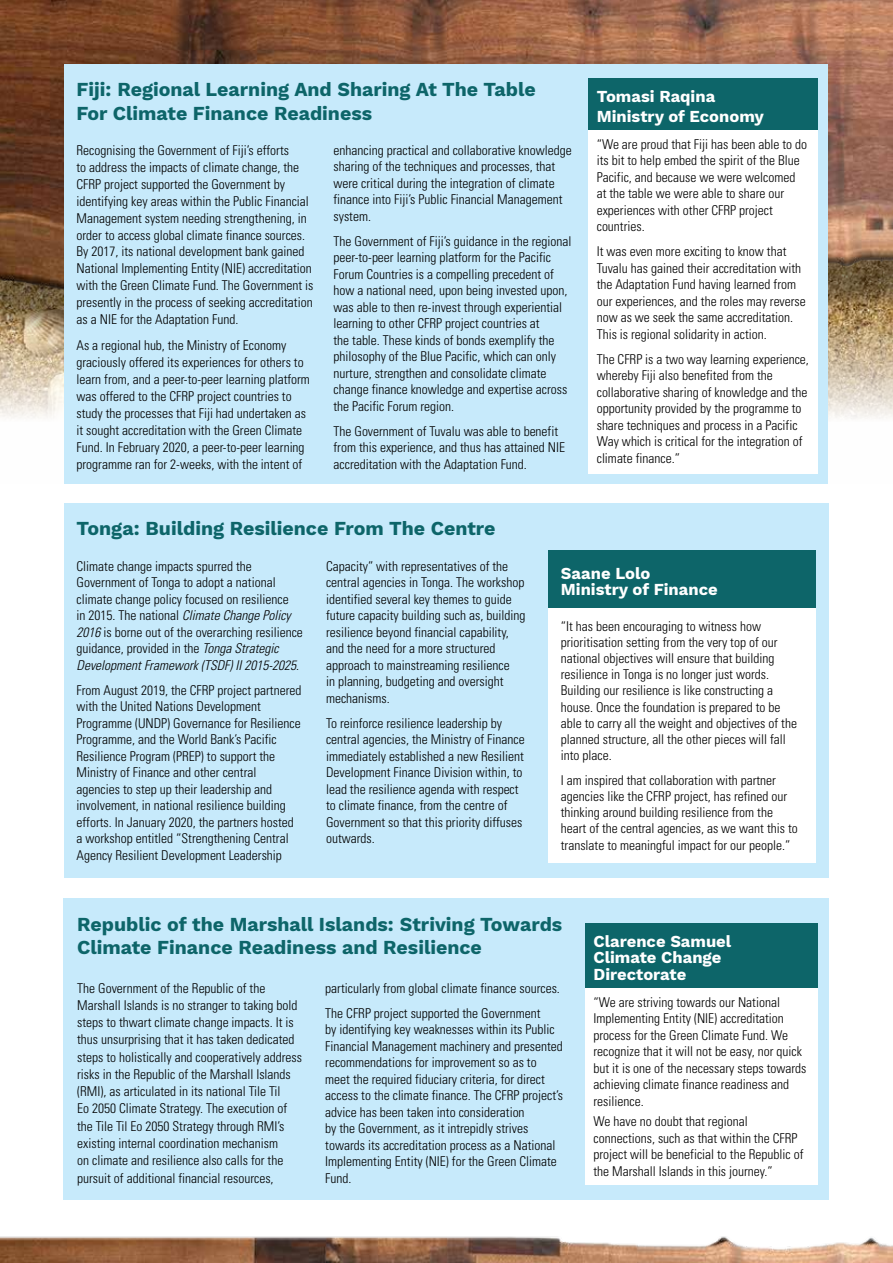
<style>
.page{position:relative;width:893px;height:1263px;background:#fff}
.page>*{position:absolute;margin:0;border:0;box-sizing:border-box;transform-origin:0 0}
.t1{font:700 19.5px/23.4px "Work Sans";color:#0d6569}
.t2{font:700 16.5px/16.5px "Work Sans";color:#fff}
.t3{font:300 condensed 13.5px/16.5px "Univers";color:#000}
.s1{font-style:italic}
</style>
<div class="page">
<img style="left:0;top:365px;width:893px;height:118px">
<img style="left:0;top:0;width:893px;height:333px">
<div style="left:65px;top:64px;width:763px;height:419px;background:#c7eafb"></div>
<div style="left:65px;top:504px;width:764px;height:374px;background:#c7eafb"></div>
<div style="left:63px;top:898px;width:765px;height:301px;background:#c7eafb"></div>
<div style="left:585px;top:923px;width:232px;height:65px;background:#0d6569"></div>
<div style="left:585px;top:988px;width:232px;height:196px;background:#fff"></div>
<div style="left:548px;top:551px;width:268px;height:57px;background:#0d6569"></div>
<div style="left:548px;top:608px;width:268px;height:254px;background:#fff"></div>
<img style="left:0;top:1236px;width:893px;height:27px">
<div style="left:588px;top:78px;width:229px;height:52px;background:#0d6569"></div>
<div style="left:588px;top:130px;width:229px;height:344px;background:#fff"></div>
<h1 class="t1" style="left:77px;top:79px;width:461px">Fiji: Regional Learning And Sharing At The Table<br>For Climate Finance Readiness</h1>
<p class="t3" style="left:77px;top:141px;width:238px;line-height:17px">Recognising the Government of Fiji’s efforts<br>to address the impacts of climate change, the CFRP project supported the Government by identifying key areas within the Public Financial Management system needing strengthening, in order to access global climate finance sources.<br>By 2017, its national development bank gained National Implementing Entity (NIE) accreditation with the Green Climate Fund. The Government is presently in the process of seeking accreditation as a NIE for the Adaptation Fund.</p>
<p class="t3" style="left:77px;top:337px;width:235px;line-height:17px">As a regional hub, the Ministry of Economy graciously offered its experiences for others to learn from, and a peer-to-peer learning platform was offered to the CFRP project countries to study the processes that Fiji had undertaken as it sought accreditation with the Green Climate Fund. In February 2020, a peer-to-peer learning programme ran for 2-weeks, with the intent of</p>
<p class="t3" style="left:333px;top:142px;width:240px">enhancing practical and collaborative knowledge sharing of the techniques and processes, that were critical during the integration of climate finance into Fiji’s Public Financial Management system.</p>
<p class="t3" style="left:333px;top:233px;width:239px">The Government of Fiji’s guidance in the regional peer-to-peer learning platform for the Pacific Forum Countries is a compelling precedent of how a national need, upon being invested upon, was able to then re-invest through experiential learning to other CFRP project countries at<br>the table. These kinds of bonds exemplify the philosophy of the Blue Pacific, which can only nurture, strengthen and consolidate climate change finance knowledge and expertise across the Pacific Forum region.</p>
<p class="t3" style="left:333px;top:423px;width:233px">The Government of Tuvalu was able to benefit from this experience, and thus has attained NIE accreditation with the Adaptation Fund.</p>
<p class="t2" style="left:597px;top:87px;width:169px;line-height:19.8px">Tomasi Raqina<br>Ministry of Economy</p>
<p class="t3" style="left:597px;top:136px;width:212px">“We are proud that Fiji has been able to do its bit to help embed the spirit of the Blue Pacific, and because we were welcomed at the table we were able to share our experiences with other CFRP project countries.</p>
<p class="t3" style="left:597px;top:243px;width:211px">It was even more exciting to know that Tuvalu has gained their accreditation with the Adaptation Fund having learned from our experiences, and the roles may reverse now as we seek the same accreditation.<br>This is regional solidarity in action.</p>
<p class="t3" style="left:597px;top:351px;width:214px">The CFRP is a two way learning experience, whereby Fiji also benefited from the collaborative sharing of knowledge and the opportunity provided by the programme to share techniques and process in a Pacific Way which is critical for the integration of climate finance.”</p>
<h1 class="t1" style="left:77px;top:518px;width:421px">Tonga: Building Resilience From The Centre</h1>
<p class="t3" style="left:77px;top:558px;width:228px">Climate change impacts spurred the Government of Tonga to adopt a national climate change policy focused on resilience<br>in 2015. The national <span class="s1">Climate Change Policy 2016</span> is borne out of the overarching resilience guidance, provided in the <span class="s1">Tonga Strategic Development Framework (TSDF) II 2015-2025</span>.</p>
<p class="t3" style="left:77px;top:682px;width:226px">From August 2019, the CFRP project partnered with the United Nations Development Programme (UNDP) Governance for Resilience Programme, and the World Bank’s Pacific Resilience Program (PREP) to support the Ministry of Finance and other central agencies to step up their leadership and involvement, in national resilience building efforts. In January 2020, the partners hosted a workshop entitled “Strengthening Central Agency Resilient Development Leadership</p>
<p class="t3" style="left:326px;top:558px;width:201px">Capacity” with representatives of the central agencies in Tonga. The workshop identified several key themes to guide future capacity building such as, building resilience beyond financial capability, and the need for a more structured approach to mainstreaming resilience<br>in planning, budgeting and oversight mechanisms.</p>
<p class="t3" style="left:326px;top:715px;width:200px">To reinforce resilience leadership by central agencies, the Ministry of Finance immediately established a new Resilient Development Finance Division within, to lead the resilience agenda with respect to climate finance, from the centre of Government so that this priority diffuses outwards.</p>
<p class="t2" style="left:561px;top:566px;width:158px">Saane Lolo<br>Ministry of Finance</p>
<p class="t3" style="left:561px;top:618px;width:238px">“It has been encouraging to witness how prioritisation setting from the very top of our national objectives will ensure that building resilience in Tonga is no longer just words.<br>Building our resilience is like constructing a house. Once the foundation is prepared to be able to carry all the weight and objectives of the planned structure, all the other pieces will fall into place.</p>
<p class="t3" style="left:561px;top:772px;width:238px">I am inspired that collaboration with partner agencies like the CFRP project, has refined our thinking around building resilience from the heart of the central agencies, as we want this to translate to meaningful impact for our people.”</p>
<h1 class="t1" style="left:77px;top:913px;width:487px">Republic of the Marshall Islands: Striving Towards<br>Climate Finance Readiness and Resilience</h1>
<p class="t3" style="left:77px;top:979px;width:226px;line-height:17.2px">The Government of the Republic of the Marshall Islands is no stranger to taking bold steps to thwart climate change impacts. It is thus unsurprising that it has taken dedicated steps to holistically and cooperatively address risks in the Republic of the Marshall Islands (RMI), as articulated in its national Tile Til<br>Eo 2050 Climate Strategy. The execution of the Tile Til Eo 2050 Strategy through RMI’s existing internal coordination mechanism<br>on climate and resilience also calls for the pursuit of additional financial resources,</p>
<p class="t3" style="left:325px;top:975px;width:236px;line-height:25px">particularly from global climate finance sources.<br>The CFRP project supported the Government</p>
<p class="t3" style="left:325px;top:1021px;width:239px">by identifying key weaknesses within its Public Financial Management machinery and presented recommendations for improvement so as to meet the required fiduciary criteria, for direct access to the climate finance. The CFRP project’s advice has been taken into consideration<br>by the Government, as it intrepidly strives towards its accreditation process as a National Implementing Entity (NIE) for the Green Climate Fund.</p>
<p class="t2" style="left:594px;top:934px;width:139px">Clarence Samuel<br>Climate Change<br>Directorate</p>
<p class="t3" style="left:594px;top:994px;width:214px">“We are striving towards our National Implementing Entity (NIE) accreditation process for the Green Climate Fund. We recognize that it will not be easy, nor quick but it is one of the necessary steps towards achieving climate finance readiness and resilience.</p>
<p class="t3" style="left:594px;top:1113px;width:211px">We have no doubt that regional connections, such as that within the CFRP project will be beneficial to the Republic of the Marshall Islands in this journey.”</p>
</div>
